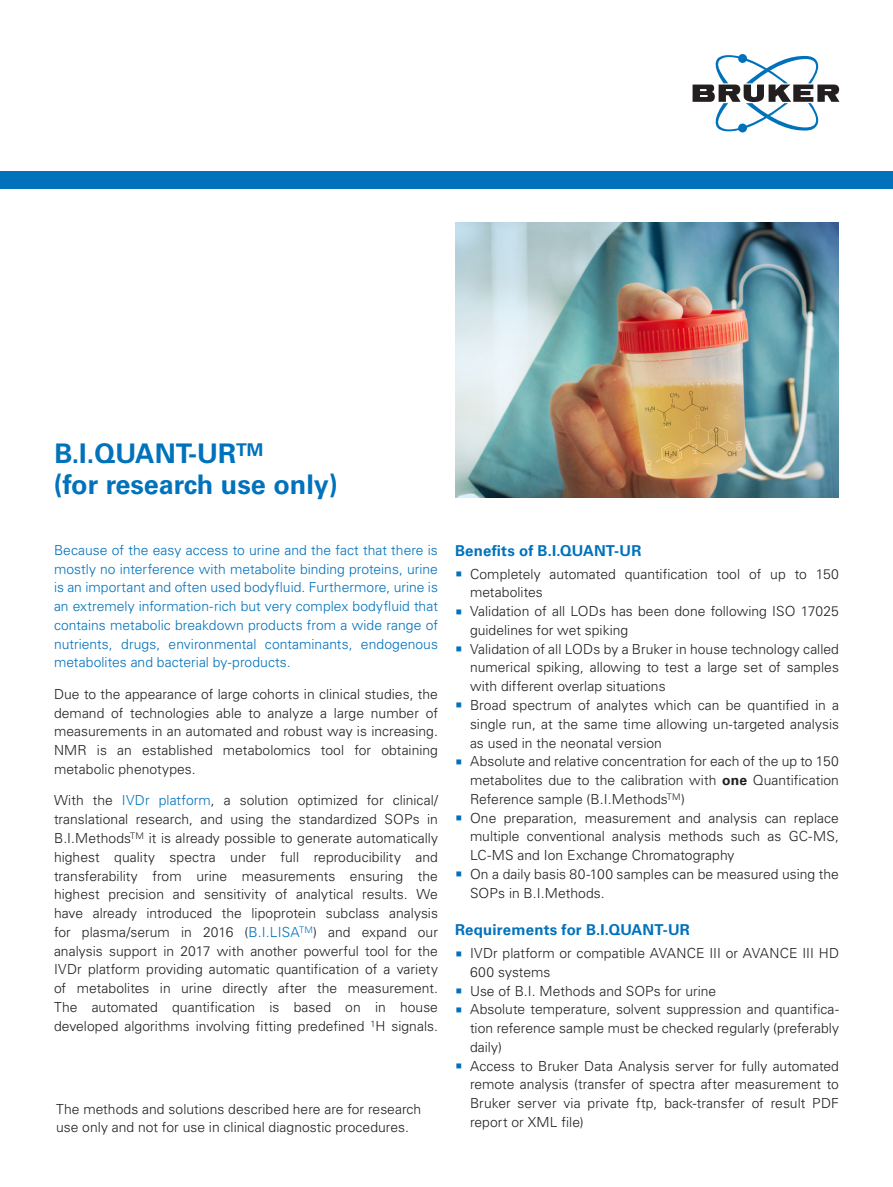
<style>
.page{position:relative;width:893px;height:1187px;background:#fff}
.page>*{position:absolute;margin:0;border:0;box-sizing:border-box;transform-origin:0 0}
.application_headline{font:700 27px/31.5px "Univers LT Std";color:#0072bc}
.application_subhead{font:700 15px "Univers LT Std";letter-spacing:.01em;color:#0072bc}
.application_body{font:300 13.8px/18.8px "Univers LT Std";letter-spacing:.005em;color:#231f20;text-align:justify}
.application_body-2{font:300 13.8px/18.8px "Univers LT Std";letter-spacing:.005em;color:#0072bc;text-align:justify}
.flyer_bullet-list{font:300 13.8px/18px "Univers LT Std";color:#231f20}
.s1{color:#0072bc}
.s2{font-weight:700}
</style>
<div class="page">
<div style="left:0;top:171px;width:893px;height:17px;background:#0072bc"></div>
<svg style="left:693px;top:54px;width:146px;height:78px"></svg>
<img style="left:455px;top:222px;width:384px;height:276px">
<p class="application_headline" style="left:54px;top:438px;width:286px">B.I.QUANT-UR<sup>TM<br></sup>(for research use only)</p>
<p class="application_body-2" style="left:54px;top:540px;width:385px">Because of the easy access to urine and the fact that there is mostly no interference with metabolite binding proteins, urine is an important and often used bodyfluid. Furthermore, urine is an extremely information-rich but very complex bodyfluid that contains metabolic breakdown products from a wide range of nutrients, drugs, environmental contaminants, endogenous metabolites and bacterial by-products.</p>
<p class="application_body" style="left:54px;top:684px;width:385px">Due to the appearance of large cohorts in clinical studies, the demand of technologies able to analyze a large number of measurements in an automated and robust way is increasing.<br>NMR is an established metabolomics tool for obtaining metabolic phenotypes.</p>
<p class="application_body" style="left:54px;top:791px;width:385px">With the <span class="s1">IVDr platform</span>, a solution optimized for clinical/ translational research, and using the standardized SOPs in B.I.Methods<sup>TM</sup> it is already possible to generate automatically highest quality spectra under full reproducibility and transferability from urine measurements ensuring the highest precision and sensitivity of analytical results. We have already introduced the lipoprotein subclass analysis for plasma/serum in 2016 (<span class="s1">B.I.LISA</span><sup>TM</sup>) and expand our analysis support in 2017 with another powerful tool for the IVDr platform providing automatic quantification of a variety of metabolites in urine directly after the measurement.<br>The automated quantification is based on in house developed algorithms involving fitting predefined <sup>1</sup>H signals.</p>
<p class="flyer_bullet-list" style="left:56px;top:1100px;width:367px">The methods and solutions described here are for research use only and not for use in clinical diagnostic procedures.</p>
<p class="application_subhead" style="left:455px;top:541px;width:188px">Benefits of B.I.QUANT-UR</p>
<p class="application_body" style="left:470px;top:564px;width:370px">Completely automated quantification tool of up to 150 metabolites</p>
<p class="application_body" style="left:470px;top:602px;width:370px">Validation of all LODs has been done following ISO 17025 guidelines for wet spiking</p>
<p class="application_body" style="left:470px;top:639px;width:371px">Validation of all LODs by a Bruker in house technology called numerical spiking, allowing to test a large set of samples with different overlap situations</p>
<p class="application_body" style="left:470px;top:695px;width:370px">Broad spectrum of analytes which can be quantified in a single run, at the same time allowing un-targeted analysis as used in the neonatal version</p>
<p class="application_body" style="left:470px;top:752px;width:370px">Absolute and relative concentration for each of the up to 150 metabolites due to the calibration with <span class="s2">one</span> Quantification Reference sample (B.I.Methods<sup>TM</sup>)</p>
<p class="application_body" style="left:470px;top:808px;width:370px">One preparation, measurement and analysis can replace multiple conventional analysis methods such as GC-MS, LC-MS and Ion Exchange Chromatography</p>
<p class="application_body" style="left:470px;top:864px;width:370px">On a daily basis 80-100 samples can be measured using the<br>SOPs in B.I.Methods.</p>
<p class="application_subhead" style="left:455px;top:921px;width:236px">Requirements for B.I.QUANT-UR</p>
<p class="application_body" style="left:470px;top:943px;width:370px">IVDr platform or compatible AVANCE III or AVANCE III HD<br>600 systems</p>
<p class="application_body" style="left:470px;top:981px;width:248px">Use of B.I. Methods and SOPs for urine</p>
<p class="application_body" style="left:470px;top:1000px;width:370px">Absolute temperature, solvent suppression and quantifica&shy;tion reference sample must be checked regularly (preferably daily)</p>
<p class="application_body" style="left:470px;top:1056px;width:370px">Access to Bruker Data Analysis server for fully automated remote analysis (transfer of spectra after measurement to Bruker server via private ftp, back-transfer of result PDF report or XML file)</p>
</div>
